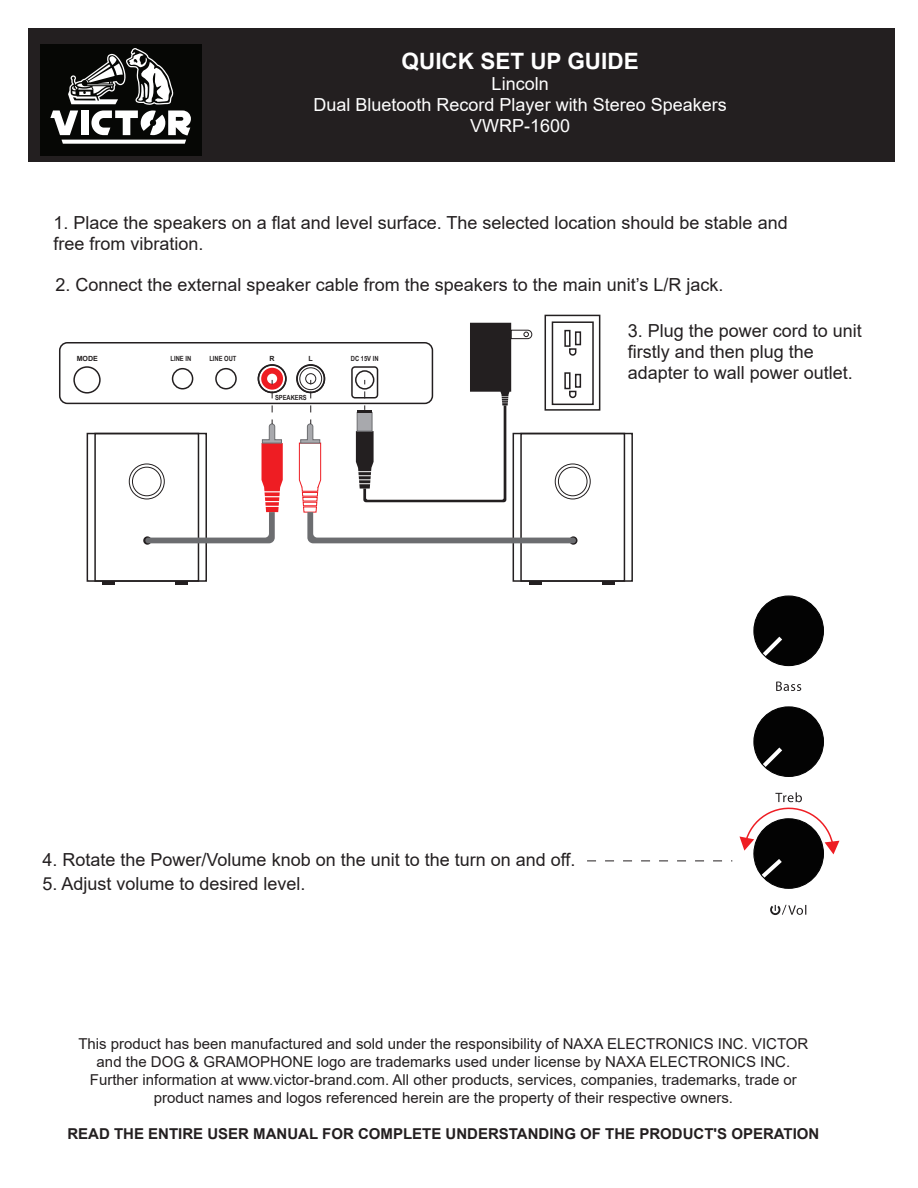
<style>
.page{position:relative;width:918px;height:1188px;background:#fff}
.page>*{position:absolute;margin:0;border:0;box-sizing:border-box;transform-origin:0 0}
.t1{font:700 22.5px "Arial";color:#fff}
.t2{font:18px/21px "Arial";color:#231f20}
.t3{font:18px/21px "Arial";color:#fff;text-align:center}
.t4{font:15px/18px "Arial";color:#231f20;text-align:center}
.t5{font:700 15px "Arial";color:#231f20}
.t6{font:700 7.05px "Arial Narrow";color:#231f20}
.t7{font:700 7.05px "Arial";color:#231f20}
</style>
<div class="page">
<div style="left:28px;top:28px;width:868px;height:134px;background:#231f20"></div>
<div style="left:40px;top:44px;width:161px;height:111px;background:#060705"></div>
<svg style="left:50px;top:48px;width:141px;height:96px"></svg>
<svg style="left:776px;top:682px;width:25px;height:9px"></svg>
<svg style="left:770px;top:904px;width:36px;height:11px"></svg>
<svg style="left:753px;top:595px;width:71px;height:72px"></svg>
<svg style="left:753px;top:706px;width:71px;height:71px"></svg>
<svg style="left:740px;top:792px;width:99px;height:97px"></svg>
<div style="left:87px;top:433px;width:120px;height:149px;border:2px solid #231f20"></div>
<div style="left:94px;top:433px;width:105px;height:149px;border:2px solid #231f20"></div>
<div style="left:132px;top:467px;width:29px;height:29px;border:1px solid #231f20;border-radius:50%"></div>
<div style="left:129px;top:464px;width:36px;height:35px;border:1px solid #231f20;border-radius:50%"></div>
<svg style="left:143px;top:536px;width:9px;height:9px"></svg>
<div style="left:513px;top:433px;width:120px;height:149px;border:2px solid #231f20"></div>
<div style="left:520px;top:433px;width:105px;height:149px;border:2px solid #231f20"></div>
<div style="left:558px;top:467px;width:29px;height:29px;border:1px solid #231f20;border-radius:50%"></div>
<div style="left:555px;top:464px;width:36px;height:35px;border:1px solid #231f20;border-radius:50%"></div>
<svg style="left:569px;top:536px;width:9px;height:9px"></svg>
<div style="left:258px;top:364px;width:28px;height:29px;border:2px solid #231f20;border-radius:50%"></div>
<div style="left:59px;top:342px;width:374px;height:62px;border:2px solid #231f20;border-radius:8px"></div>
<div style="left:73px;top:366px;width:28px;height:28px;border:2px solid #231f20;border-radius:50%"></div>
<div style="left:258px;top:364px;width:29px;height:29px;border:2px solid #231f20;border-radius:50%"></div>
<div style="left:296px;top:364px;width:29px;height:29px;border:2px solid #231f20;border-radius:50%"></div>
<div style="left:172px;top:368px;width:21px;height:21px;border:2px solid #231f20;border-radius:50%"></div>
<div style="left:215px;top:368px;width:22px;height:21px;border:2px solid #231f20;border-radius:50%"></div>
<div style="left:351px;top:366px;width:27px;height:33px;border:2px solid #231f20;border-radius:3px"></div>
<div style="left:355px;top:370px;width:19px;height:20px;border:2px solid #231f20;border-radius:9px"></div>
<svg style="left:265px;top:497px;width:14px;height:4px"></svg>
<svg style="left:265px;top:492px;width:15px;height:4px"></svg>
<div style="left:266px;top:507px;width:13px;height:5px;background:#ee1d23"></div>
<svg style="left:265px;top:502px;width:14px;height:4px"></svg>
<svg style="left:145px;top:512px;width:130px;height:31px"></svg>
<div style="left:303px;top:497px;width:14px;height:4px;border:1px solid #ee1d23"></div>
<div style="left:302px;top:492px;width:16px;height:4px;border:1px solid #ee1d23"></div>
<div style="left:303px;top:502px;width:14px;height:4px;border:1px solid #ee1d23"></div>
<svg style="left:307px;top:512px;width:269px;height:31px"></svg>
<svg style="left:261px;top:368px;width:22px;height:123px"></svg>
<svg style="left:299px;top:367px;width:23px;height:125px"></svg>
<svg style="left:102px;top:581px;width:13px;height:3px"></svg>
<svg style="left:175px;top:581px;width:13px;height:3px"></svg>
<svg style="left:529px;top:581px;width:13px;height:3px"></svg>
<svg style="left:602px;top:581px;width:13px;height:3px"></svg>
<div style="left:545px;top:315px;width:55px;height:96px;border:2px solid #231f20"></div>
<div style="left:564px;top:330px;width:7px;height:17px;border:2px solid #231f20"></div>
<div style="left:575px;top:331px;width:6px;height:14px;border:2px solid #231f20"></div>
<svg style="left:569px;top:348px;width:8px;height:8px"></svg>
<div style="left:564px;top:372px;width:7px;height:17px;border:2px solid #231f20"></div>
<div style="left:575px;top:374px;width:6px;height:14px;border:2px solid #231f20"></div>
<svg style="left:569px;top:390px;width:8px;height:9px"></svg>
<div style="left:552px;top:321px;width:42px;height:84px;border:2px solid #231f20"></div>
<svg style="left:356px;top:323px;width:177px;height:179px"></svg>
<svg style="left:587px;top:861px;width:145px;height:1px"></svg>
<h1 class="t1" style="left:402px;top:46px;width:239px">QUICK SET UP GUIDE</h1>
<p class="t3" style="left:314px;top:73px;width:415px">Lincoln<br>Dual Bluetooth Record Player with Stereo Speakers<br>VWRP-1600</p>
<p class="t2" style="left:54px;top:212px;width:736px">1. Place the speakers on a flat and level surface. The selected location should be stable and free from vibration.</p>
<p class="t2" style="left:56px;top:275px;width:670px">2. Connect the external speaker cable from the speakers to the main unit’s L/R jack.</p>
<p class="t7" style="left:77px;top:354px;width:23px">MODE</p>
<p class="t6" style="left:171px;top:353px;width:22px">LINE IN</p>
<p class="t6" style="left:209px;top:353px;width:29px">LINE OUT</p>
<p class="t7" style="left:270px;top:354px;width:7px">R</p>
<p class="t7" style="left:309px;top:354px;width:6px">L</p>
<p class="t6" style="left:351px;top:353px;width:29px">DC 15V IN</p>
<p class="t6" style="left:275px;top:392px;width:33px">SPEAKERS</p>
<p class="t2" style="left:628px;top:321px;width:236px">3. Plug the power cord to unit firstly and then plug the adapter to wall power outlet.</p>
<p class="t2" style="left:43px;top:850px;width:535px">4. Rotate the Power/Volume knob on the unit to the turn on and off.</p>
<p class="t2" style="left:43px;top:874px;width:265px">5. Adjust volume to desired level.</p>
<p class="t4" style="left:78px;top:1034px;width:732px">This product has been manufactured and sold under the responsibility of NAXA ELECTRONICS INC. VICTOR and the DOG &amp; GRAMOPHONE logo are trademarks used under license by NAXA ELECTRONICS INC.<br>Further information at www.victor-brand.com. All other products, services, companies, trademarks, trade or product names and logos referenced herein are the property of their respective owners.</p>
<p class="t5" style="left:67px;top:1123px;width:753px">READ THE ENTIRE USER MANUAL FOR COMPLETE UNDERSTANDING OF THE PRODUCT'S OPERATION</p>
</div>
